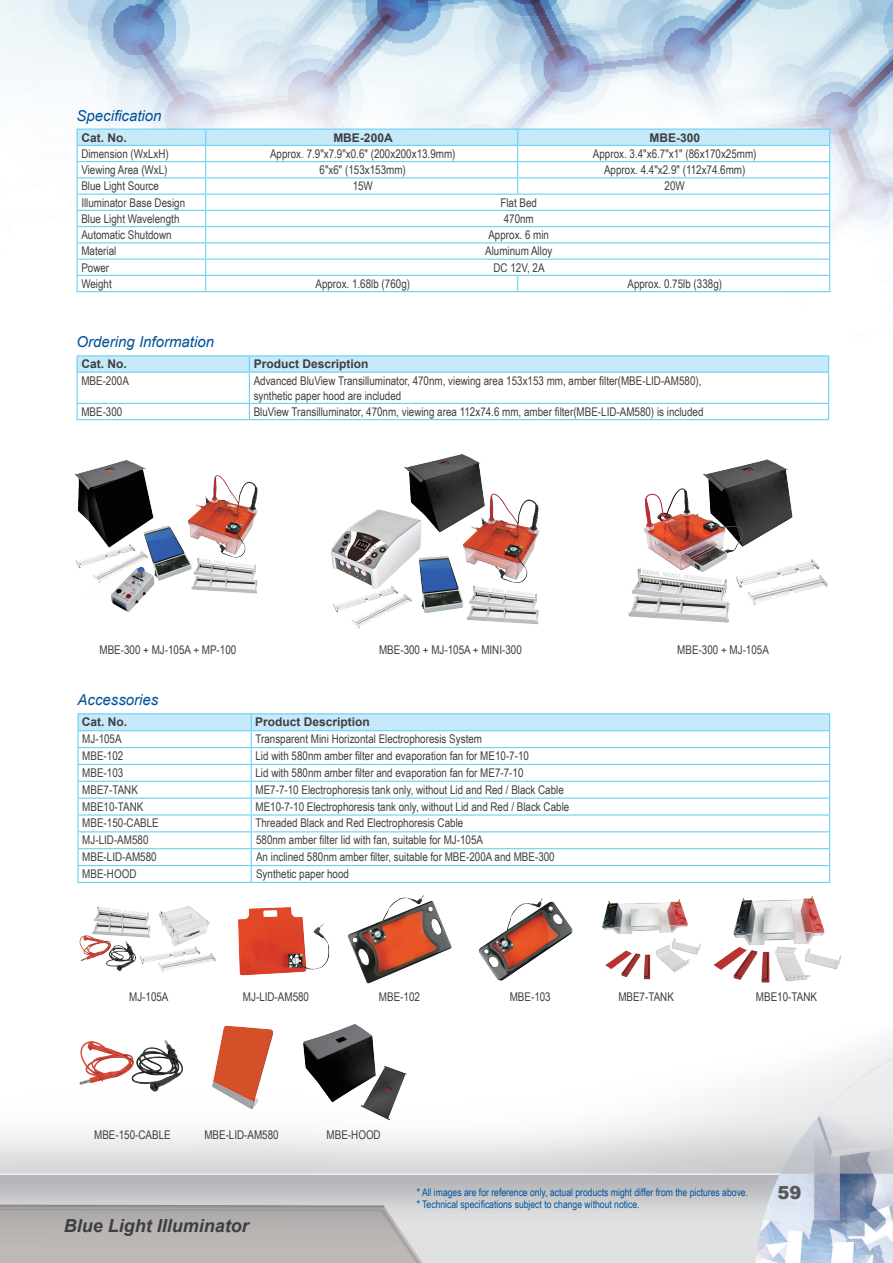
<style>
.page{position:relative;width:893px;height:1263px;background:#fff}
.page>*{position:absolute;margin:0;border:0;box-sizing:border-box;transform-origin:0 0}
.t1{font:italic 700 18px "Arial";color:#3e3e3f}
.t2{font:900 18px "Arial";color:#57585a}
.t3{font:italic 15px "Arial";color:#01529b}
.t4{font:12px/15px "Arial Narrow";color:#3e3e3f}
.t5{font:700 12px "Arial";color:#3e3e3f}
.t6{font:10.5px "Arial Narrow";color:#01529b}
</style>
<div class="page">
<img style="left:1px;top:0;width:892px;height:1263px">
<img style="left:0;top:0;width:1px;height:1263px">
<hr style="left:77px;top:291px;width:129px;height:1px;background:#6bcff6">
<hr style="left:206px;top:291px;width:312px;height:1px;background:#6bcff6">
<hr style="left:518px;top:291px;width:312px;height:1px;background:#6bcff6">
<svg style="left:77px;top:129px;width:753px;height:162px"></svg>
<hr style="left:206px;top:275px;width:312px;height:1px;background:#6bcff6">
<hr style="left:518px;top:275px;width:312px;height:1px;background:#6bcff6">
<hr style="left:77px;top:355px;width:172px;height:1px;background:#6bcff6">
<hr style="left:249px;top:355px;width:580px;height:1px;background:#6bcff6">
<svg style="left:77px;top:356px;width:752px;height:64px"></svg>
<hr style="left:249px;top:403px;width:580px;height:1px;background:#6bcff6">
<hr style="left:77px;top:713px;width:174px;height:1px;background:#6bcff6">
<hr style="left:251px;top:713px;width:579px;height:1px;background:#6bcff6">
<svg style="left:77px;top:714px;width:753px;height:168px"></svg>
<hr style="left:77px;top:882px;width:174px;height:1px;background:#6bcff6">
<hr style="left:251px;top:882px;width:579px;height:1px;background:#6bcff6">
<p class="t3" style="left:77px;top:106px;width:87px">Specification</p>
<p class="t5" style="left:81px;top:129px;width:47px">Cat. No.</p>
<p class="t5" style="left:333px;top:129px;width:61px">MBE-200A</p>
<p class="t5" style="left:649px;top:129px;width:52px">MBE-300</p>
<p class="t4" style="left:81px;top:146px;width:89px">Dimension (WxLxH)</p>
<p class="t4" style="left:270px;top:146px;width:187px">Approx. 7.9"x7.9"x0.6" (200x200x13.9mm)</p>
<p class="t4" style="left:593px;top:146px;width:165px">Approx. 3.4"x6.7"x1" (86x170x25mm)</p>
<p class="t4" style="left:81px;top:162px;width:88px">Viewing Area (WxL)</p>
<p class="t4" style="left:320px;top:162px;width:88px">6"x6" (153x153mm)</p>
<p class="t4" style="left:604px;top:162px;width:143px">Approx. 4.4"x2.9" (112x74.6mm)</p>
<p class="t4" style="left:81px;top:178px;width:79px">Blue Light Source</p>
<p class="t4" style="left:353px;top:178px;width:22px">15W</p>
<p class="t4" style="left:665px;top:178px;width:22px">20W</p>
<p class="t4" style="left:81px;top:194px;width:105px">Illuminator Base Design</p>
<p class="t4" style="left:500px;top:194px;width:38px">Flat Bed</p>
<p class="t4" style="left:81px;top:211px;width:100px">Blue Light Wavelength</p>
<p class="t4" style="left:504px;top:211px;width:32px">470nm</p>
<p class="t4" style="left:81px;top:227px;width:92px">Automatic Shutdown</p>
<p class="t4" style="left:488px;top:227px;width:62px">Approx. 6 min</p>
<p class="t4" style="left:81px;top:243px;width:36px">Material</p>
<p class="t4" style="left:485px;top:243px;width:69px">Aluminum Alloy</p>
<p class="t4" style="left:81px;top:259px;width:29px">Power</p>
<p class="t4" style="left:493px;top:259px;width:53px">DC 12V, 2A</p>
<p class="t4" style="left:81px;top:276px;width:32px">Weight</p>
<p class="t4" style="left:315px;top:276px;width:96px">Approx. 1.68lb (760g)</p>
<p class="t4" style="left:627px;top:276px;width:96px">Approx. 0.75lb (338g)</p>
<p class="t3" style="left:77px;top:332px;width:139px">Ordering Information</p>
<p class="t5" style="left:81px;top:356px;width:47px">Cat. No.</p>
<p class="t5" style="left:254px;top:356px;width:116px">Product Description</p>
<p class="t4" style="left:81px;top:372px;width:49px">MBE-200A</p>
<p class="t4" style="left:254px;top:372px;width:449px">Advanced BluView Transilluminator, 470nm, viewing area 153x153 mm, amber filter(MBE-LID-AM580), synthetic paper hood are included</p>
<p class="t4" style="left:81px;top:404px;width:43px">MBE-300</p>
<p class="t4" style="left:254px;top:404px;width:451px">BluView Transilluminator, 470nm, viewing area 112x74.6 mm, amber filter(MBE-LID-AM580) is included</p>
<p class="t4" style="left:100px;top:642px;width:138px">MBE-300 + MJ-105A + MP-100</p>
<p class="t4" style="left:677px;top:642px;width:93px">MBE-300 + MJ-105A</p>
<p class="t4" style="left:379px;top:642px;width:144px">MBE-300 + MJ-105A + MINI-300</p>
<p class="t3" style="left:77px;top:690px;width:82px">Accessories</p>
<p class="t5" style="left:82px;top:714px;width:47px">Cat. No.</p>
<p class="t5" style="left:255px;top:714px;width:116px">Product Description</p>
<p class="t4" style="left:82px;top:731px;width:41px">MJ-105A</p>
<p class="t4" style="left:255px;top:731px;width:228px">Transparent Mini Horizontal Electrophoresis System</p>
<p class="t4" style="left:82px;top:748px;width:43px">MBE-102</p>
<p class="t4" style="left:255px;top:748px;width:275px">Lid with 580nm amber filter and evaporation fan for ME10-7-10</p>
<p class="t4" style="left:82px;top:765px;width:43px">MBE-103</p>
<p class="t4" style="left:255px;top:765px;width:270px">Lid with 580nm amber filter and evaporation fan for ME7-7-10</p>
<p class="t4" style="left:82px;top:781px;width:57px">MBE7-TANK</p>
<p class="t4" style="left:255px;top:781px;width:310px">ME7-7-10 Electrophoresis tank only, without Lid and Red / Black Cable</p>
<p class="t4" style="left:82px;top:798px;width:63px">MBE10-TANK</p>
<p class="t4" style="left:255px;top:798px;width:315px">ME10-7-10 Electrophoresis tank only, without Lid and Red / Black Cable</p>
<p class="t4" style="left:82px;top:815px;width:78px">MBE-150-CABLE</p>
<p class="t4" style="left:255px;top:815px;width:209px">Threaded Black and Red Electrophoresis Cable</p>
<p class="t4" style="left:82px;top:832px;width:68px">MJ-LID-AM580</p>
<p class="t4" style="left:256px;top:832px;width:228px">580nm amber filter lid with fan, suitable for MJ-105A</p>
<p class="t4" style="left:82px;top:849px;width:76px">MBE-LID-AM580</p>
<p class="t4" style="left:256px;top:849px;width:300px">An inclined 580nm amber filter, suitable for MBE-200A and MBE-300</p>
<p class="t4" style="left:82px;top:866px;width:56px">MBE-HOOD</p>
<p class="t4" style="left:256px;top:866px;width:94px">Synthetic paper hood</p>
<p class="t4" style="left:129px;top:989px;width:41px">MJ-105A</p>
<p class="t4" style="left:379px;top:989px;width:43px">MBE-102</p>
<p class="t4" style="left:618px;top:989px;width:57px">MBE7-TANK</p>
<p class="t4" style="left:243px;top:989px;width:68px">MJ-LID-AM580</p>
<p class="t4" style="left:510px;top:989px;width:43px">MBE-103</p>
<p class="t4" style="left:94px;top:1127px;width:78px">MBE-150-CABLE</p>
<p class="t4" style="left:204px;top:1127px;width:76px">MBE-LID-AM580</p>
<p class="t4" style="left:327px;top:1127px;width:56px">MBE-HOOD</p>
<p class="t4" style="left:756px;top:989px;width:63px">MBE10-TANK</p>
<h1 class="t1" style="left:64px;top:1213px;width:187px">Blue Light Illuminator</h1>
<p class="t6" style="left:417px;top:1185px;width:333px">* All images are for reference only, actual products might differ from the pictures above.</p>
<h1 class="t2" style="left:777px;top:1180px;width:26px">59</h1>
<p class="t6" style="left:417px;top:1197px;width:224px">* Technical specifications subject to change without notice.</p>
</div>
